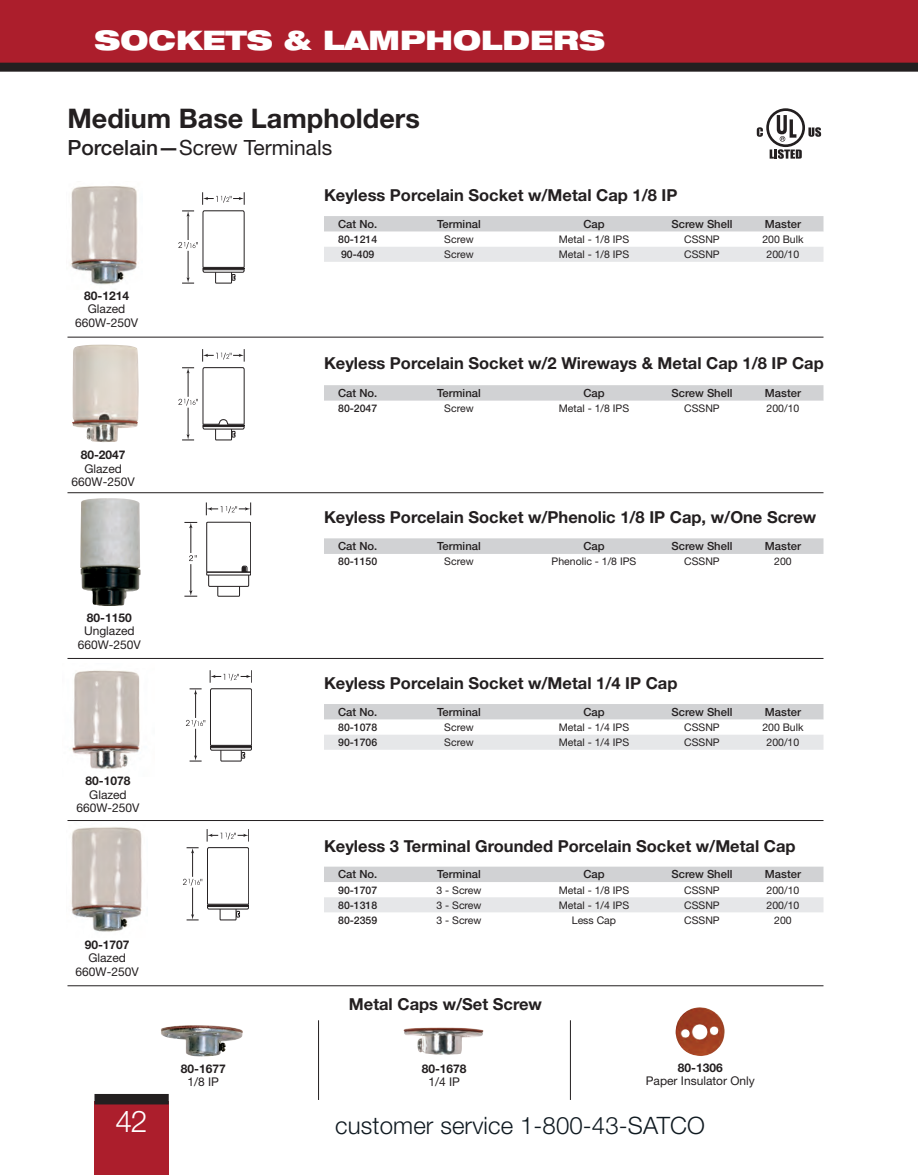
<style>
.page{position:relative;width:918px;height:1175px;background:#fff}
.page>*{position:absolute;margin:0;border:0;box-sizing:border-box;transform-origin:0 0}
.t1{font:300 30px "Helvetica Neue LT Std";color:#fff}
.t2{font:700 27px "Helvetica Neue LT Std";color:#231f20}
.t3{font:900 expanded 27px "Helvetica Neue LT Std";color:#fff}
.t4{font:300 24px "Helvetica Neue LT Std";letter-spacing:.005em;color:#101a21}
.t5{font:21px "Helvetica Neue LT Std";color:#231f20}
.t6{font:700 16.5px "Helvetica Neue LT Std";color:#231f20}
.t7{font:12px/13.5px "Helvetica Neue LT Std";color:#231f20;text-align:center}
.t8{font:700 12px "Helvetica Neue LT Std";color:#231f20}
.t9{font:500 11.25px "Helvetica Neue LT Std";color:#231f20}
.t10{font:10.5px "Helvetica Neue LT Std";color:#231f20}
.t11{font:500 10.5px "Helvetica Neue LT Std";color:#231f20}
.s1{font-weight:500}
</style>
<div class="page">
<div style="left:0;top:0;width:918px;height:63px;background:#ac1e2c"></div>
<div style="left:94px;top:1101px;width:75px;height:73px;background:#ac1e2c"></div>
<div style="left:94px;top:1094px;width:75px;height:10px;background:#231f20"></div>
<div style="left:0;top:63px;width:918px;height:9px;background:#231f20"></div>
<img style="left:70px;top:186px;width:69px;height:99px">
<svg style="left:178px;top:192px;width:67px;height:91px"></svg>
<svg style="left:757px;top:127px;width:6px;height:10px"></svg>
<svg style="left:808px;top:127px;width:13px;height:10px"></svg>
<svg style="left:770px;top:149px;width:32px;height:10px"></svg>
<div style="left:766px;top:108px;width:39px;height:39px;border:3px solid #231f20;border-radius:50%"></div>
<svg style="left:777px;top:115px;width:19px;height:27px"></svg>
<svg style="left:324px;top:216px;width:500px;height:46px"></svg>
<img style="left:72px;top:344px;width:67px;height:98px">
<svg style="left:202px;top:349px;width:43px;height:12px"></svg>
<svg style="left:178px;top:367px;width:66px;height:74px"></svg>
<div style="left:324px;top:385px;width:500px;height:16px;background:#d1d2d4"></div>
<img style="left:80px;top:498px;width:61px;height:108px">
<svg style="left:206px;top:502px;width:45px;height:13px"></svg>
<svg style="left:184px;top:521px;width:67px;height:75px"></svg>
<div style="left:324px;top:538px;width:500px;height:16px;background:#d1d2d4"></div>
<img style="left:70px;top:670px;width:70px;height:99px">
<svg style="left:210px;top:670px;width:42px;height:12px"></svg>
<svg style="left:186px;top:688px;width:66px;height:73px"></svg>
<svg style="left:324px;top:704px;width:500px;height:45px"></svg>
<img style="left:71px;top:827px;width:71px;height:105px">
<svg style="left:207px;top:829px;width:42px;height:12px"></svg>
<svg style="left:183px;top:847px;width:66px;height:73px"></svg>
<svg style="left:324px;top:866px;width:500px;height:46px"></svg>
<img style="left:161px;top:1025px;width:82px;height:31px">
<img style="left:403px;top:1027px;width:80px;height:27px">
<hr style="left:68px;top:337px;width:756px;height:1px;background:#231f20">
<hr style="left:68px;top:492px;width:756px;height:1px;background:#231f20">
<hr style="left:68px;top:658px;width:756px;height:1px;background:#231f20">
<hr style="left:68px;top:820px;width:756px;height:1px;background:#231f20">
<hr style="left:68px;top:985px;width:756px;height:1px;background:#231f20">
<img style="left:676px;top:1007px;width:49px;height:49px">
<hr style="left:318px;top:1020px;width:1px;height:80px;background:#231f20">
<hr style="left:570px;top:1020px;width:1px;height:80px;background:#231f20">
<h2 class="t3" style="left:94px;top:23px;width:512px">SOCKETS &amp; LAMPHOLDERS</h2>
<h2 class="t2" style="left:68px;top:101px;width:354px">Medium Base Lampholders</h2>
<h3 class="t5" style="left:68px;top:135px;width:266px"><span class="s1">Porcelain—</span>Screw Terminals</h3>
<h3 class="t6" style="left:324px;top:185px;width:355px">Keyless Porcelain Socket w/Metal Cap 1/8 IP</h3>
<p class="t8" style="left:84px;top:288px;width:46px">80-1214</p>
<p class="t7" style="left:75px;top:302px;width:65px">Glazed<br>660W-250V</p>
<p class="t8" style="left:81px;top:447px;width:46px">80-2047</p>
<p class="t7" style="left:72px;top:461px;width:65px">Glazed<br>660W-250V</p>
<p class="t8" style="left:87px;top:610px;width:46px">80-1150</p>
<p class="t7" style="left:78px;top:624px;width:65px">Unglazed<br>660W-250V</p>
<p class="t8" style="left:86px;top:773px;width:46px">80-1078</p>
<p class="t7" style="left:76px;top:787px;width:65px">Glazed<br>660W-250V</p>
<p class="t8" style="left:85px;top:936px;width:46px">90-1707</p>
<p class="t7" style="left:76px;top:950px;width:65px">Glazed<br>660W-250V</p>
<p class="t8" style="left:181px;top:1060px;width:46px">80-1677</p>
<p class="t7" style="left:188px;top:1074px;width:33px">1/8 IP</p>
<p class="t9" style="left:338px;top:217px;width:41px">Cat No.</p>
<p class="t9" style="left:437px;top:217px;width:45px">Terminal</p>
<p class="t9" style="left:583px;top:217px;width:23px">Cap</p>
<p class="t9" style="left:672px;top:217px;width:62px">Screw Shell</p>
<p class="t9" style="left:765px;top:217px;width:38px">Master</p>
<p class="t11" style="left:338px;top:233px;width:41px">80-1214</p>
<p class="t10" style="left:444px;top:233px;width:31px">Screw</p>
<p class="t10" style="left:559px;top:233px;width:72px">Metal - 1/8 IPS</p>
<p class="t10" style="left:684px;top:233px;width:37px">CSSNP</p>
<p class="t10" style="left:762px;top:233px;width:43px">200 Bulk</p>
<p class="t11" style="left:341px;top:248px;width:35px">90-409</p>
<p class="t10" style="left:444px;top:248px;width:31px">Screw</p>
<p class="t10" style="left:559px;top:248px;width:72px">Metal - 1/8 IPS</p>
<p class="t10" style="left:684px;top:248px;width:37px">CSSNP</p>
<p class="t10" style="left:767px;top:248px;width:34px">200/10</p>
<h3 class="t6" style="left:324px;top:352px;width:501px">Keyless Porcelain Socket w/2 Wireways &amp; Metal Cap 1/8 IP Cap</h3>
<p class="t9" style="left:338px;top:386px;width:41px">Cat No.</p>
<p class="t9" style="left:437px;top:386px;width:45px">Terminal</p>
<p class="t9" style="left:583px;top:386px;width:23px">Cap</p>
<p class="t9" style="left:672px;top:386px;width:62px">Screw Shell</p>
<p class="t9" style="left:765px;top:386px;width:38px">Master</p>
<p class="t11" style="left:338px;top:402px;width:41px">80-2047</p>
<p class="t10" style="left:444px;top:402px;width:31px">Screw</p>
<p class="t10" style="left:559px;top:402px;width:72px">Metal - 1/8 IPS</p>
<p class="t10" style="left:684px;top:402px;width:37px">CSSNP</p>
<p class="t10" style="left:767px;top:402px;width:34px">200/10</p>
<h3 class="t6" style="left:324px;top:506px;width:494px">Keyless Porcelain Socket w/Phenolic 1/8 IP Cap, w/One Screw</h3>
<p class="t9" style="left:338px;top:539px;width:41px">Cat No.</p>
<p class="t9" style="left:437px;top:539px;width:45px">Terminal</p>
<p class="t9" style="left:583px;top:539px;width:23px">Cap</p>
<p class="t9" style="left:672px;top:539px;width:62px">Screw Shell</p>
<p class="t9" style="left:765px;top:539px;width:38px">Master</p>
<p class="t11" style="left:338px;top:555px;width:41px">80-1150</p>
<p class="t10" style="left:444px;top:555px;width:31px">Screw</p>
<p class="t10" style="left:552px;top:555px;width:86px">Phenolic - 1/8 IPS</p>
<p class="t10" style="left:684px;top:555px;width:37px">CSSNP</p>
<p class="t10" style="left:774px;top:555px;width:19px">200</p>
<h3 class="t6" style="left:324px;top:672px;width:355px">Keyless Porcelain Socket w/Metal 1/4 IP Cap</h3>
<p class="t9" style="left:338px;top:705px;width:41px">Cat No.</p>
<p class="t9" style="left:437px;top:705px;width:45px">Terminal</p>
<p class="t9" style="left:583px;top:705px;width:23px">Cap</p>
<p class="t9" style="left:672px;top:705px;width:62px">Screw Shell</p>
<p class="t9" style="left:765px;top:705px;width:38px">Master</p>
<p class="t11" style="left:338px;top:721px;width:41px">80-1078</p>
<p class="t10" style="left:444px;top:721px;width:31px">Screw</p>
<p class="t10" style="left:559px;top:721px;width:72px">Metal - 1/4 IPS</p>
<p class="t10" style="left:684px;top:721px;width:37px">CSSNP</p>
<p class="t10" style="left:762px;top:721px;width:43px">200 Bulk</p>
<p class="t11" style="left:338px;top:736px;width:41px">90-1706</p>
<p class="t10" style="left:444px;top:736px;width:31px">Screw</p>
<p class="t10" style="left:559px;top:736px;width:72px">Metal - 1/4 IPS</p>
<p class="t10" style="left:684px;top:736px;width:37px">CSSNP</p>
<p class="t10" style="left:767px;top:736px;width:34px">200/10</p>
<h3 class="t6" style="left:324px;top:836px;width:473px">Keyless 3 Terminal Grounded Porcelain Socket w/Metal Cap</h3>
<p class="t9" style="left:338px;top:867px;width:41px">Cat No.</p>
<p class="t9" style="left:437px;top:867px;width:45px">Terminal</p>
<p class="t9" style="left:583px;top:867px;width:23px">Cap</p>
<p class="t9" style="left:672px;top:867px;width:62px">Screw Shell</p>
<p class="t9" style="left:765px;top:867px;width:38px">Master</p>
<p class="t11" style="left:338px;top:883px;width:41px">90-1707</p>
<p class="t10" style="left:436px;top:883px;width:47px">3 - Screw</p>
<p class="t10" style="left:559px;top:883px;width:72px">Metal - 1/8 IPS</p>
<p class="t10" style="left:684px;top:883px;width:37px">CSSNP</p>
<p class="t10" style="left:767px;top:883px;width:34px">200/10</p>
<p class="t11" style="left:338px;top:898px;width:41px">80-1318</p>
<p class="t10" style="left:436px;top:898px;width:47px">3 - Screw</p>
<p class="t10" style="left:559px;top:898px;width:72px">Metal - 1/4 IPS</p>
<p class="t10" style="left:684px;top:898px;width:37px">CSSNP</p>
<p class="t10" style="left:767px;top:898px;width:34px">200/10</p>
<p class="t11" style="left:338px;top:913px;width:41px">80-2359</p>
<p class="t10" style="left:436px;top:913px;width:47px">3 - Screw</p>
<p class="t10" style="left:572px;top:913px;width:46px">Less Cap</p>
<p class="t10" style="left:684px;top:913px;width:37px">CSSNP</p>
<p class="t10" style="left:774px;top:913px;width:19px">200</p>
<h3 class="t6" style="left:349px;top:993px;width:195px">Metal Caps w/Set Screw</h3>
<p class="t8" style="left:422px;top:1060px;width:46px">80-1678</p>
<p class="t7" style="left:428px;top:1074px;width:33px">1/4 IP</p>
<p class="t8" style="left:678px;top:1060px;width:46px">80-1306</p>
<p class="t7" style="left:646px;top:1074px;width:111px">Paper Insulator Only</p>
<h1 class="t1" style="left:115px;top:1103px;width:34px">42</h1>
<h3 class="t4" style="left:335px;top:1110px;width:371px">customer service 1-800-43-SATCO</h3>
</div>
